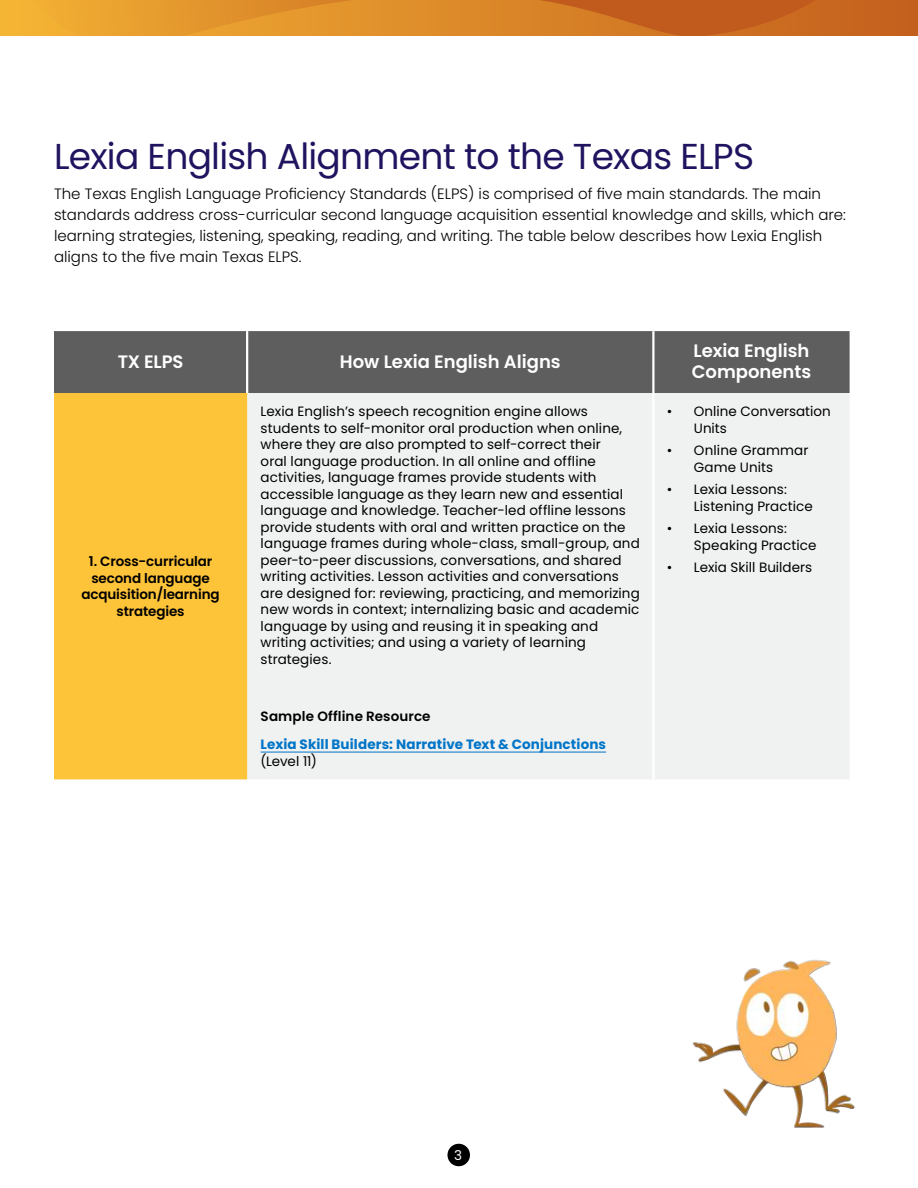
<style>
.page{position:relative;width:918px;height:1188px;background:#fff}
.page>*{position:absolute;margin:0;border:0;box-sizing:border-box;transform-origin:0 0}
.t1{font:36px "Poppins";letter-spacing:-.02em;color:#20135f}
.t2{font:600 18px/21px "Poppins";color:#fff}
.t3{font:300 15px/21px "Poppins";color:#000}
.t4{font:13.5px/16.5px "Poppins";letter-spacing:.01em;color:#000}
.t5{font:600 13.5px/16.5px "Poppins";letter-spacing:-.01em;color:#000;text-align:center}
.t6{font:700 13.5px "Poppins";letter-spacing:.01em;color:#0075c8}
.t7{font:600 13.5px "Poppins";letter-spacing:.01em;color:#000}
.t8{font:13.5px "Poppins";color:#fff}
</style>
<div class="page">
<img style="left:0;top:0;width:918px;height:36px">
<img style="left:34px;top:0;width:782px;height:36px">
<div style="left:447px;top:1144px;width:23px;height:22px;background:#000;border-radius:50%"></div>
<div style="left:54px;top:331px;width:796px;height:62px;background:#5f5e5f"></div>
<div style="left:54px;top:393px;width:193px;height:388px;background:#fdc339"></div>
<div style="left:247px;top:393px;width:603px;height:386px;background:#f0f1f1"></div>
<hr style="left:246px;top:331px;width:2px;height:62px;background:#fff">
<hr style="left:54px;top:779px;width:193px;height:3px;background:#fff">
<hr style="left:652px;top:331px;width:3px;height:62px;background:#fff">
<hr style="left:652px;top:393px;width:3px;height:386px;background:#fff">
<hr style="left:261px;top:752px;width:345px;height:1px;background:#0075c8">
<img style="left:692px;top:959px;width:163px;height:169px">
<h1 class="t1" style="left:54px;top:136px;width:702px">Lexia English Alignment to the Texas ELPS</h1>
<p class="t3" style="left:54px;top:183px;width:794px">The Texas English Language Proficiency Standards (ELPS) is comprised of five main standards. The main standards address cross-curricular second language acquisition essential knowledge and skills, which are: learning strategies, listening, speaking, reading, and writing. The table below describes how Lexia English aligns to the five main Texas ELPS.</p>
<h2 class="t2" style="left:118px;top:351px;width:67px">TX ELPS</h2>
<h2 class="t2" style="left:340px;top:351px;width:222px">How Lexia English Aligns</h2>
<h2 class="t2" style="left:692px;top:341px;width:121px">Lexia English<br>Components</h2>
<p class="t5" style="left:81px;top:553px;width:140px">1. Cross-curricular second language acquisition/learning strategies</p>
<p class="t4" style="left:261px;top:403px;width:381px">Lexia English’s speech recognition engine allows students to self-monitor oral production when online, where they are also prompted to self-correct their<br>oral language production. In all online and offline activities, language frames provide students with accessible language as they learn new and essential language and knowledge. Teacher-led offline lessons provide students with oral and written practice on the language frames during whole-class, small-group, and peer-to-peer discussions, conversations, and shared writing activities. Lesson activities and conversations are designed for: reviewing, practicing, and memorizing new words in context; internalizing basic and academic language by using and reusing it in speaking and writing activities; and using a variety of learning strategies.</p>
<p class="t7" style="left:261px;top:708px;width:171px">Sample Offline Resource</p>
<p class="t6" style="left:261px;top:738px;width:347px">Lexia Skill Builders: Narrative Text &amp; Conjunctions</p>
<p class="t4" style="left:261px;top:753px;width:58px">(Level 11)</p>
<p class="t4" style="left:694px;top:404px;width:138px;text-indent:-27px">• Online Conversation<br>Units</p>
<p class="t4" style="left:694px;top:443px;width:116px;text-indent:-27px">• Online Grammar<br>Game Units</p>
<p class="t4" style="left:694px;top:482px;width:120px;text-indent:-27px">• Lexia Lessons:<br>Listening Practice</p>
<p class="t4" style="left:694px;top:521px;width:124px;text-indent:-27px">• Lexia Lessons:<br>Speaking Practice</p>
<p class="t4" style="left:667px;top:560px;width:147px">• Lexia Skill Builders</p>
<p class="t8" style="left:454px;top:1147px;width:9px">3</p>
</div>
